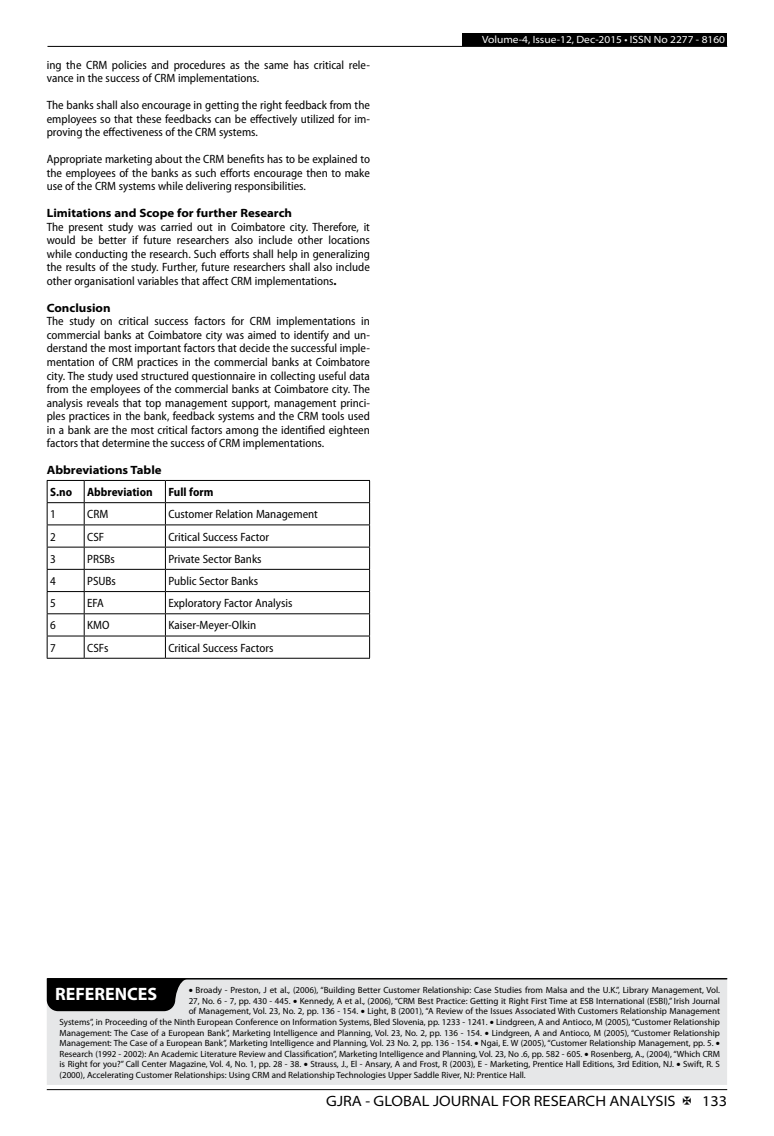
<style>
.page{position:relative;width:774px;height:1136px;background:#fff}
.page>*{position:absolute;margin:0;border:0;box-sizing:border-box;transform-origin:0 0}
.t1{font:700 18px "Myriad Pro";color:#fff}
.t2{font:semi-expanded 15px "Myriad Pro";color:#000}
.t3{font:semi-condensed 12px/13.5px "Myriad Pro";color:#000;text-align:justify}
.t4{font:700 semi-expanded 12px "Myriad Pro";color:#000}
.t5{font:700 semi-condensed 12px "Myriad Pro";color:#000}
.t6{font:semi-expanded 10.5px "Myriad Pro";color:#fff}
.t7{font:9px "Myriad Pro";color:#000}
.s1{font-weight:700;font-stretch:normal}
</style>
<div class="page">
<hr style="left:47px;top:1089px;width:680px;height:1px;background:#000">
<div style="left:462px;top:33px;width:265px;height:13px;background:#000"></div>
<hr style="left:47px;top:46px;width:680px;height:1px;background:#000">
<div style="left:47px;top:979px;width:680px;height:105px;background:#e6e7e8"></div>
<hr style="left:48px;top:977px;width:679px;height:2px;background:#000">
<svg style="left:47px;top:978px;width:142px;height:33px;background:#141414"></svg>
<hr style="left:47px;top:502px;width:37px;height:1px;background:#000">
<hr style="left:84px;top:502px;width:81px;height:1px;background:#000">
<hr style="left:165px;top:502px;width:205px;height:1px;background:#000">
<hr style="left:47px;top:524px;width:37px;height:1px;background:#000">
<hr style="left:84px;top:524px;width:81px;height:1px;background:#000">
<hr style="left:165px;top:524px;width:205px;height:1px;background:#000">
<hr style="left:47px;top:546px;width:37px;height:1px;background:#000">
<hr style="left:84px;top:546px;width:81px;height:1px;background:#000">
<hr style="left:165px;top:546px;width:205px;height:1px;background:#000">
<hr style="left:47px;top:569px;width:37px;height:1px;background:#000">
<hr style="left:84px;top:569px;width:81px;height:1px;background:#000">
<hr style="left:165px;top:569px;width:205px;height:1px;background:#000">
<hr style="left:47px;top:591px;width:37px;height:1px;background:#000">
<hr style="left:84px;top:591px;width:81px;height:1px;background:#000">
<hr style="left:165px;top:591px;width:205px;height:1px;background:#000">
<hr style="left:47px;top:613px;width:37px;height:1px;background:#000">
<hr style="left:84px;top:613px;width:81px;height:1px;background:#000">
<hr style="left:165px;top:613px;width:205px;height:1px;background:#000">
<hr style="left:47px;top:635px;width:37px;height:1px;background:#000">
<hr style="left:84px;top:635px;width:81px;height:1px;background:#000">
<svg style="left:84px;top:481px;width:1px;height:176px"></svg>
<hr style="left:165px;top:635px;width:205px;height:1px;background:#000">
<svg style="left:165px;top:481px;width:1px;height:176px"></svg>
<hr style="left:47px;top:480px;width:37px;height:1px;background:#000">
<hr style="left:84px;top:480px;width:81px;height:1px;background:#000">
<hr style="left:165px;top:480px;width:205px;height:1px;background:#000">
<svg style="left:47px;top:481px;width:1px;height:176px"></svg>
<svg style="left:369px;top:481px;width:1px;height:176px"></svg>
<hr style="left:47px;top:657px;width:37px;height:1px;background:#000">
<hr style="left:84px;top:657px;width:81px;height:1px;background:#000">
<hr style="left:165px;top:657px;width:205px;height:1px;background:#000">
<p class="t3" style="left:47px;top:58px;width:325px">ing the CRM policies and procedures as the same has critical rele&shy;vance in the success of CRM implementations.</p>
<p class="t3" style="left:47px;top:99px;width:325px">The banks shall also encourage in getting the right feedback from the employees so that these feedbacks can be effectively utilized for im&shy;proving the effectiveness of the CRM systems.</p>
<p class="t3" style="left:47px;top:153px;width:325px">Appropriate marketing about the CRM benefits has to be explained to the employees of the banks as such efforts encourage then to make use of the CRM systems while delivering responsibilities.</p>
<p class="t4" style="left:47px;top:206px;width:247px">Limitations and Scope for further Research</p>
<p class="t3" style="left:47px;top:220px;width:325px">The present study was carried out in Coimbatore city. Therefore, it would be better if future researchers also include other locations while conducting the research. Such efforts shall help in generalizing the results of the study. Further, future researchers shall also include other organisationl variables that affect CRM implementations<span class="s1">.</span></p>
<p class="t4" style="left:47px;top:301px;width:65px">Conclusion</p>
<p class="t3" style="left:47px;top:315px;width:325px">The study on critical success factors for CRM implementations in commercial banks at Coimbatore city was aimed to identify and un&shy;derstand the most important factors that decide the successful imple&shy;mentation of CRM practices in the commercial banks at Coimbatore city. The study used structured questionnaire in collecting useful data from the employees of the commercial banks at Coimbatore city. The analysis reveals that top management support, management princi&shy;ples practices in the bank, feedback systems and the CRM tools used in a bank are the most critical factors among the identified eighteen factors that determine the success of CRM implementations.</p>
<p class="t4" style="left:47px;top:463px;width:116px">Abbreviations Table</p>
<p class="t5" style="left:50px;top:485px;width:23px">S.no</p>
<p class="t5" style="left:87px;top:485px;width:67px">Abbreviation</p>
<p class="t5" style="left:168px;top:485px;width:46px">Full form</p>
<p class="t3" style="left:50px;top:507px;width:7px">1</p>
<p class="t3" style="left:87px;top:507px;width:23px">CRM</p>
<p class="t3" style="left:168px;top:507px;width:151px">Customer Relation Management</p>
<p class="t3" style="left:50px;top:530px;width:7px">2</p>
<p class="t3" style="left:87px;top:530px;width:18px">CSF</p>
<p class="t3" style="left:168px;top:530px;width:102px">Critical Success Factor</p>
<p class="t3" style="left:50px;top:552px;width:7px">3</p>
<p class="t3" style="left:87px;top:552px;width:29px">PRSBs</p>
<p class="t3" style="left:168px;top:552px;width:95px">Private Sector Banks</p>
<p class="t3" style="left:50px;top:574px;width:7px">4</p>
<p class="t3" style="left:87px;top:574px;width:30px">PSUBs</p>
<p class="t3" style="left:168px;top:574px;width:91px">Public Sector Banks</p>
<p class="t3" style="left:50px;top:596px;width:7px">5</p>
<p class="t3" style="left:87px;top:596px;width:18px">EFA</p>
<p class="t3" style="left:168px;top:596px;width:125px">Exploratory Factor Analysis</p>
<p class="t3" style="left:50px;top:619px;width:7px">6</p>
<p class="t3" style="left:87px;top:619px;width:24px">KMO</p>
<p class="t3" style="left:168px;top:619px;width:89px">Kaiser-Meyer-Olkin</p>
<p class="t3" style="left:50px;top:641px;width:7px">7</p>
<p class="t3" style="left:87px;top:641px;width:23px">CSFs</p>
<p class="t3" style="left:168px;top:641px;width:106px">Critical Success Factors</p>
<p class="t6" style="left:482px;top:34px;width:244px">Volume-4, Issue-12, Dec-2015 • ISSN No 2277 - 8160</p>
<h1 class="t1" style="left:55px;top:983px;width:104px">REFERENCES</h1>
<p class="t7" style="left:189px;top:985px;width:533px">• Broady - Preston, J et al., (2006), “Building Better Customer Relationship: Case Studies from Malsa and the U.K.”, Library Management, Vol.</p>
<p class="t7" style="left:189px;top:995px;width:533px">27, No. 6 - 7, pp. 430 - 445. • Kennedy, A et al., (2006), “CRM Best Practice: Getting it Right First Time at ESB International (ESBI),” Irish Journal</p>
<p class="t7" style="left:189px;top:1006px;width:533px">of Management, Vol. 23, No. 2, pp. 136 - 154. • Light, B (2001), “A Review of the Issues Associated With Customers Relationship Management</p>
<p class="t7" style="left:60px;top:1016px;width:662px">Systems”, in Proceeding of the Ninth European Conference on Information Systems, Bled Slovenia, pp. 1233 - 1241. • Lindgreen, A and Antioco, M (2005), “Customer Relationship</p>
<p class="t7" style="left:60px;top:1027px;width:662px">Management: The Case of a European Bank”, Marketing Intelligence and Planning, Vol. 23, No. 2, pp. 136 - 154. • Lindgreen, A and Antioco, M (2005), “Customer Relationship</p>
<p class="t7" style="left:60px;top:1037px;width:662px">Management: The Case of a European Bank”, Marketing Intelligence and Planning, Vol. 23 No. 2, pp. 136 - 154. • Ngai, E. W (2005), “Customer Relationship Management, pp. 5. •</p>
<p class="t7" style="left:60px;top:1048px;width:662px">Research (1992 - 2002): An Academic Literature Review and Classification”, Marketing Intelligence and Planning, Vol. 23, No .6, pp. 582 - 605. • Rosenberg, A., (2004), “Which CRM</p>
<p class="t7" style="left:60px;top:1058px;width:662px">is Right for you?” Call Center Magazine, Vol. 4, No. 1, pp. 28 - 38. • Strauss, J., El - Ansary, A and Frost, R (2003), E - Marketing, Prentice Hall Editions, 3rd Edition, NJ. • Swift, R. S</p>
<p class="t7" style="left:60px;top:1069px;width:468px">(2000), Accelerating Customer Relationships: Using CRM and Relationship Technologies Upper Saddle River, NJ: Prentice Hall.</p>
<p class="t2" style="left:326px;top:1092px;width:351px">GJRA - GLOBAL JOURNAL FOR RESEARCH ANALYSIS</p>
<p class="t2" style="left:702px;top:1092px;width:27px">133</p>
</div>
